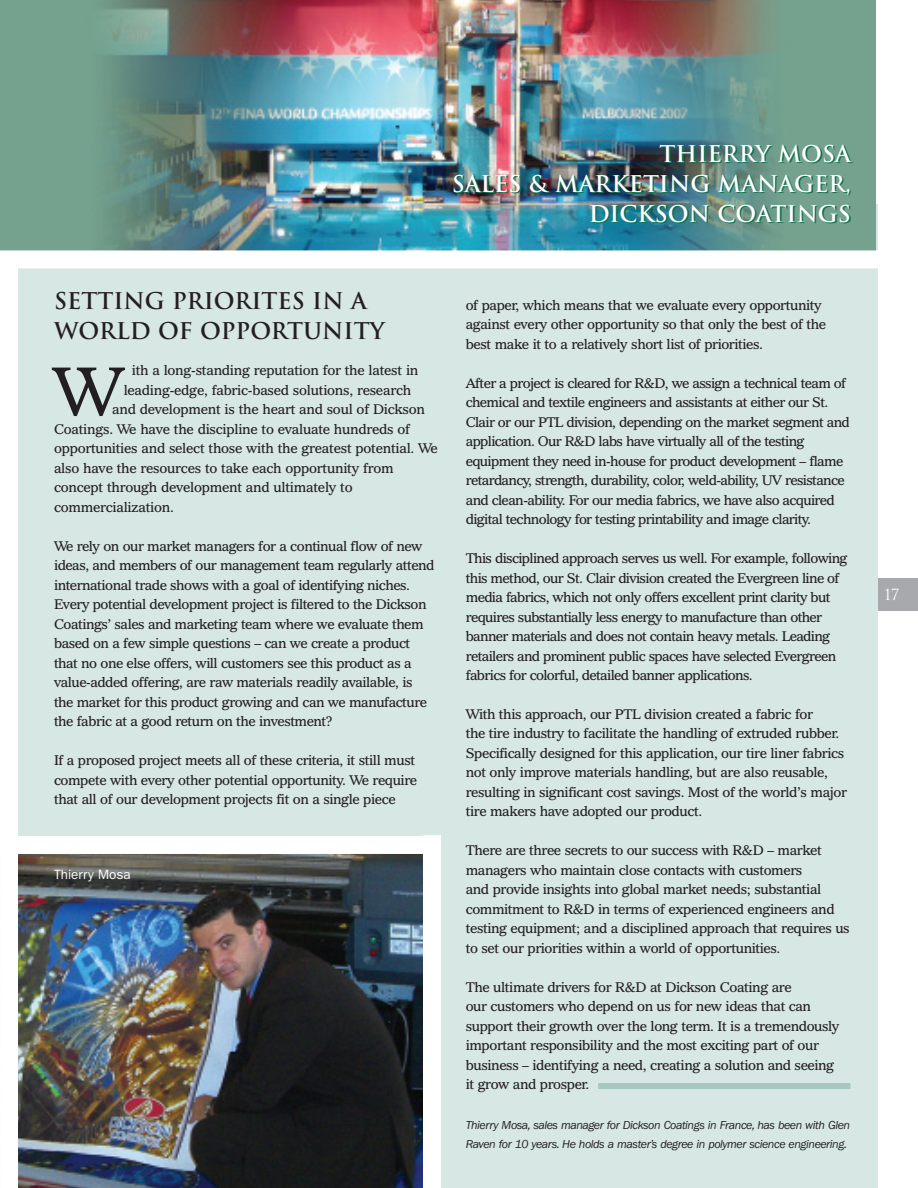
<style>
.page{position:relative;width:918px;height:1188px;background:#fff}
.page>*{position:absolute;margin:0;border:0;box-sizing:border-box;transform-origin:0 0}
.t1{font:67.5px "Imperial BT";color:#231f20}
.t2{font:700 22.5px/30px "Trajan";color:#fff;text-align:right}
.t3{font:700 22.5px/30px "Trajan";color:#231f20}
.t4{font:15px "Trajan";color:#fff}
.t5{font:13.5px/19.5px "Imperial BT";letter-spacing:-.03em;color:#231f20}
.t6{font:13.5px "Franklin Gothic";color:#fff}
.t7{font:italic 12px/19.5px "Franklin Gothic";letter-spacing:-.035em;color:#231f20}
</style>
<div class="page">
<div style="left:0;top:204px;width:878px;height:984px;background:#d7e7e4"></div>
<div style="left:878px;top:579px;width:40px;height:32px;background:#a8a9ad"></div>
<img style="left:18px;top:854px;width:405px;height:334px">
<div style="left:423px;top:835px;width:18px;height:353px;background:#fff"></div>
<img style="left:0;top:0;width:876px;height:250px">
<div style="left:0;top:255px;width:18px;height:933px;background:#fff"></div>
<div style="left:598px;top:1083px;width:253px;height:6px;background:#a6c8c1"></div>
<div style="left:0;top:836px;width:441px;height:18px;background:#fff"></div>
<div style="left:0;top:250px;width:918px;height:18px;background:#fff"></div>
<h2 class="t2" style="left:452px;top:139px;width:401px">THIERRY MOSA<br>SALES &amp; MARKETING MANAGER,<br>DICKSON COATINGS</h2>
<h2 class="t3" style="left:54px;top:287px;width:332px">SETTING PRIORITES IN A<br>WORLD OF OPPORTUNITY</h2>
<p class="t5" style="left:132px;top:362px;width:288px">ith a long-standing reputation for the latest in</p>
<p class="t5" style="left:124px;top:382px;width:289px">leading-edge, fabric-based solutions, research</p>
<p class="t5" style="left:112px;top:401px;width:314px">and development is the heart and soul of Dickson</p>
<p class="t5" style="left:54px;top:421px;width:358px">Coatings. We have the discipline to evaluate hundreds of</p>
<p class="t5" style="left:54px;top:440px;width:385px">opportunities and select those with the greatest potential. We</p>
<p class="t5" style="left:54px;top:460px;width:341px">also have the resources to take each opportunity from</p>
<p class="t5" style="left:54px;top:479px;width:300px">concept through development and ultimately to</p>
<p class="t5" style="left:54px;top:499px;width:121px">commercialization.</p>
<p class="t5" style="left:54px;top:538px;width:382px">We rely on our market managers for a continual flow of new ideas, and members of our management team regularly attend international trade shows with a goal of identifying niches.<br>Every potential development project is filtered to the Dickson Coatings’ sales and marketing team where we evaluate them based on a few simple questions – can we create a product that no one else offers, will customers see this product as a value-added offering, are raw materials readily available, is the market for this product growing and can we manufacture the fabric at a good return on the investment?</p>
<p class="t5" style="left:54px;top:752px;width:365px">If a proposed project meets all of these criteria, it still must compete with every other potential opportunity. We require that all of our development projects fit on a single piece</p>
<h1 class="t1" style="left:53px;top:365px;width:72px">W</h1>
<p class="t6" style="left:54px;top:869px;width:78px">Thierry Mosa</p>
<p class="t5" style="left:466px;top:296px;width:362px">of paper, which means that we evaluate every opportunity against every other opportunity so that only the best of the best make it to a relatively short list of priorities.</p>
<p class="t5" style="left:466px;top:374px;width:386px">After a project is cleared for R&amp;D, we assign a technical team of chemical and textile engineers and assistants at either our St.<br>Clair or our PTL division, depending on the market segment and application. Our R&amp;D labs have virtually all of the testing equipment they need in-house for product development – flame retardancy, strength, durability, color, weld-ability, UV resistance and clean-ability. For our media fabrics, we have also acquired digital technology for testing printability and image clarity.</p>
<p class="t5" style="left:466px;top:550px;width:383px">This disciplined approach serves us well. For example, following this method, our St. Clair division created the Evergreen line of media fabrics, which not only offers excellent print clarity but requires substantially less energy to manufacture than other banner materials and does not contain heavy metals. Leading retailers and prominent public spaces have selected Evergreen fabrics for colorful, detailed banner applications.</p>
<p class="t5" style="left:466px;top:706px;width:383px">With this approach, our PTL division created a fabric for<br>the tire industry to facilitate the handling of extruded rubber.<br>Specifically designed for this application, our tire liner fabrics not only improve materials handling, but are also reusable, resulting in significant cost savings. Most of the world’s major tire makers have adopted our product.</p>
<p class="t5" style="left:466px;top:842px;width:385px">There are three secrets to our success with R&amp;D – market managers who maintain close contacts with customers<br>and provide insights into global market needs; substantial commitment to R&amp;D in terms of experienced engineers and testing equipment; and a disciplined approach that requires us to set our priorities within a world of opportunities.</p>
<p class="t5" style="left:466px;top:979px;width:375px">The ultimate drivers for R&amp;D at Dickson Coating are<br>our customers who depend on us for new ideas that can support their growth over the long term. It is a tremendously important responsibility and the most exciting part of our business – identifying a need, creating a solution and seeing it grow and prosper.</p>
<p class="t7" style="left:466px;top:1116px;width:386px">Thierry Mosa, sales manager for Dickson Coatings in France, has been with Glen<br>Raven for 10 years. He holds a master’s degree in polymer science engineering.</p>
<p class="t4" style="left:884px;top:586px;width:17px">17</p>
</div>
